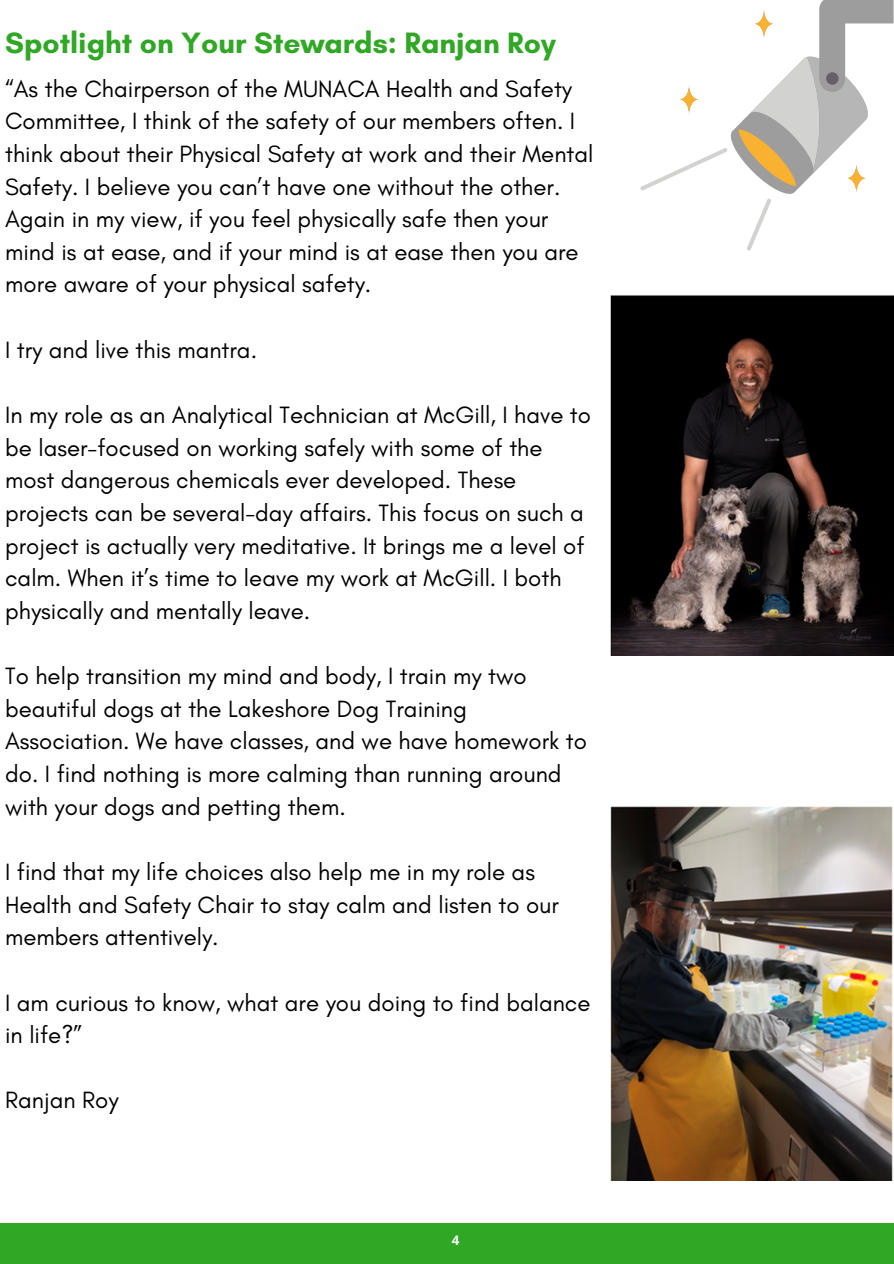
<style>
.page{position:relative;width:894px;height:1264px;background:#fff}
.page>*{position:absolute;margin:0;border:0;box-sizing:border-box;transform-origin:0 0}
.t1{font:700 30px "Glacial Indifference";color:#30a725}
.t2{font:24px/32.7px "Glacial Indifference";color:#000}
.t3{font:700 13.2px "Open Sans";color:#fff}
</style>
<div class="page">
<div style="left:0;top:1223px;width:893px;height:40px;background:#30a725"></div>
<img style="left:610px;top:295px;width:283px;height:360px">
<img style="left:610px;top:806px;width:283px;height:374px">
<svg style="left:640px;top:0;width:253px;height:250px"></svg>
<p class="t1" style="left:5px;top:24px;width:552px">Spotlight on Your Stewards: Ranjan Roy</p>
<p class="t2" style="left:5px;top:72px;width:589px">“As the Chairperson of the MUNACA Health and Safety Committee, I think of the safety of our members often. I think about their Physical Safety at work and their Mental Safety. I believe you can’t have one without the other.<br>Again in my view, if you feel physically safe then your mind is at ease, and if your mind is at ease then you are more aware of your physical safety.</p>
<p class="t2" style="left:5px;top:333px;width:253px">I try and live this mantra.</p>
<p class="t2" style="left:5px;top:398px;width:587px">In my role as an Analytical Technician at McGill, I have to be laser-focused on working safely with some of the most dangerous chemicals ever developed. These projects can be several-day affairs. This focus on such a project is actually very meditative. It brings me a level of calm. When it’s time to leave my work at McGill. I both physically and mentally leave.</p>
<p class="t2" style="left:5px;top:659px;width:583px">To help transition my mind and body, I train my two beautiful dogs at the Lakeshore Dog Training Association. We have classes, and we have homework to do. I find nothing is more calming than running around with your dogs and petting them.</p>
<p class="t2" style="left:5px;top:855px;width:555px">I find that my life choices also help me in my role as<br>Health and Safety Chair to stay calm and listen to our members attentively.</p>
<p class="t2" style="left:5px;top:985px;width:586px">I am curious to know, what are you doing to find balance in life?”</p>
<p class="t2" style="left:5px;top:1083px;width:115px">Ranjan Roy</p>
<p class="t3" style="left:451px;top:1231px;width:9px">4</p>
</div>
